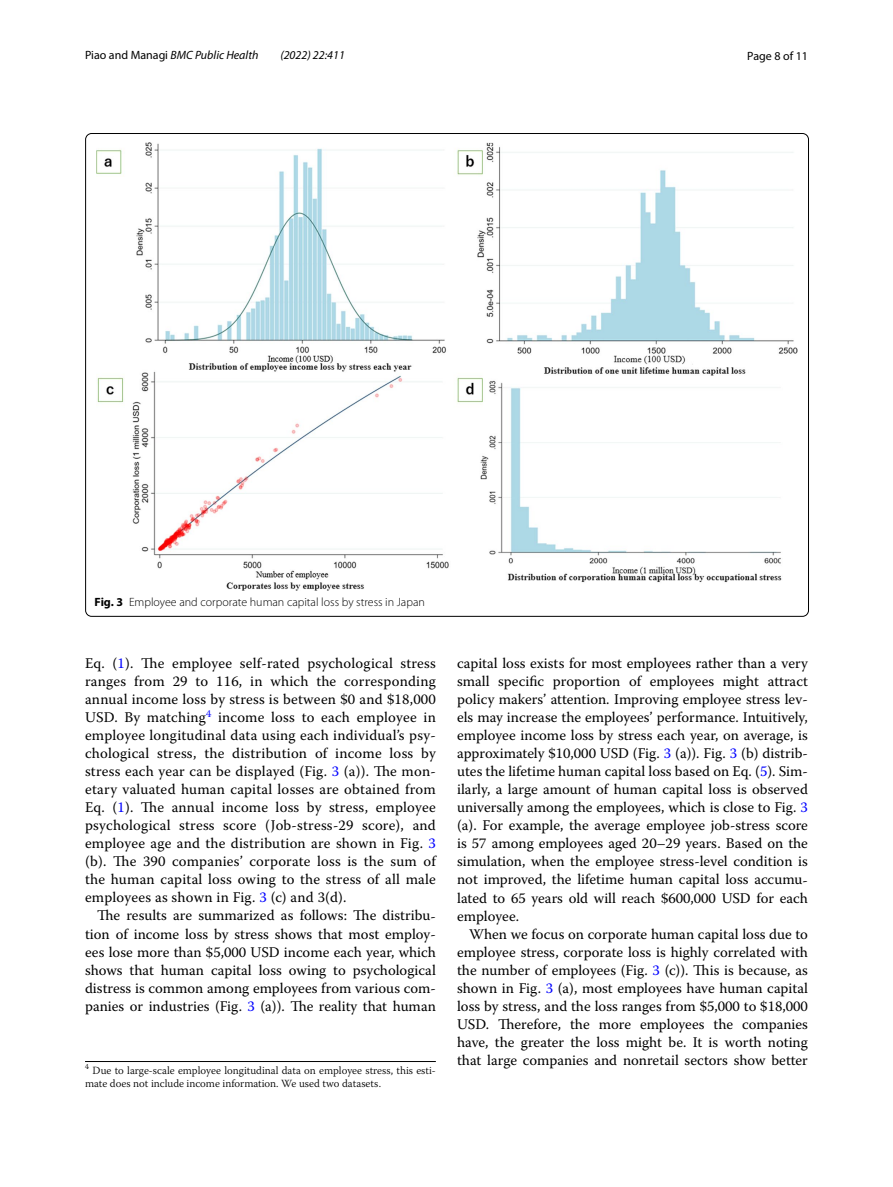
<style>
.page{position:relative;width:893px;height:1187px;background:#fff}
.page>*{position:absolute;margin:0;border:0;box-sizing:border-box;transform-origin:0 0}
.t1{font:14.7px/18px "Warnock Pro";color:#000;text-align:justify}
.t2{font:300 12px "Myriad Pro";color:#000}
.t3{font:italic 12px "Myriad Pro";color:#000}
.t4{font:12px "Myriad Pro";color:#000}
.t5{font:300 10.95px/13.5px "Warnock Pro";color:#000}
.s1{font-style:normal}
.s2{font-weight:700}
.s3{color:#00f}
</style>
<div class="page">
<img style="left:97px;top:142px;width:700px;height:449px">
<hr style="left:85px;top:1061px;width:351px;height:1px;background:#000">
<p class="t3" style="left:85px;top:48px;width:175px"><span class="s1">Piao and Managi</span> BMC Public Health</p>
<p class="t3" style="left:280px;top:48px;width:66px">(2022) 22:411</p>
<p class="t4" style="left:747px;top:48px;width:62px">Page 8 of 11</p>
<p class="t2" style="left:95px;top:595px;width:332px"><span class="s2">Fig. 3</span> Employee and corporate human capital loss by stress in Japan</p>
<p class="t1" style="left:85px;top:654px;width:352px">Eq. (<span class="s3">1</span>). The employee self-rated psychological stress ranges from 29 to 116, in which the corresponding annual income loss by stress is between $0 and $18,000<br>USD. By matching<sup>4</sup> income loss to each employee in employee longitudinal data using each individual’s psy&shy;chological stress, the distribution of income loss by stress each year can be displayed (Fig. <span class="s3">3</span> (a)). The mon&shy;etary valuated human capital losses are obtained from Eq. (<span class="s3">1</span>). The annual income loss by stress, employee psychological stress score (Job-stress-29 score), and employee age and the distribution are shown in Fig. <span class="s3">3 </span>(b). The 390 companies’ corporate loss is the sum of the human capital loss owing to the stress of all male employees as shown in Fig. <span class="s3">3</span> (c) and 3(d).</p>
<p class="t1" style="left:85px;top:906px;width:352px;text-indent:12px">The results are summarized as follows: The distribu&shy;tion of income loss by stress shows that most employ&shy;ees lose more than $5,000 USD income each year, which shows that human capital loss owing to psychological distress is common among employees from various com&shy;panies or industries (Fig. <span class="s3">3</span> (a)). The reality that human</p>
<p class="t5" style="left:85px;top:1063px;width:352px"><sup>4</sup> Due to large-scale employee longitudinal data on employee stress, this esti&shy;mate does not include income information. We used two datasets.</p>
<p class="t1" style="left:457px;top:654px;width:352px">capital loss exists for most employees rather than a very small specific proportion of employees might attract policy makers’ attention. Improving employee stress lev&shy;els may increase the employees’ performance. Intuitively, employee income loss by stress each year, on average, is approximately $10,000 USD (Fig. <span class="s3">3</span> (a)). Fig. <span class="s3">3</span> (b) distrib&shy;utes the lifetime human capital loss based on Eq. (<span class="s3">5</span>). Sim&shy;ilarly, a large amount of human capital loss is observed universally among the employees, which is close to Fig. <span class="s3">3 </span>(a). For example, the average employee job-stress score is 57 among employees aged 20–29 years. Based on the simulation, when the employee stress-level condition is not improved, the lifetime human capital loss accumu&shy;lated to 65 years old will reach $600,000 USD for each employee.</p>
<p class="t1" style="left:457px;top:924px;width:352px;text-indent:12px">When we focus on corporate human capital loss due to employee stress, corporate loss is highly correlated with the number of employees (Fig. <span class="s3">3</span> (c)). This is because, as shown in Fig. <span class="s3">3</span> (a), most employees have human capital loss by stress, and the loss ranges from $5,000 to $18,000<br>USD. Therefore, the more employees the companies have, the greater the loss might be. It is worth noting that large companies and nonretail sectors show better</p>
</div>
